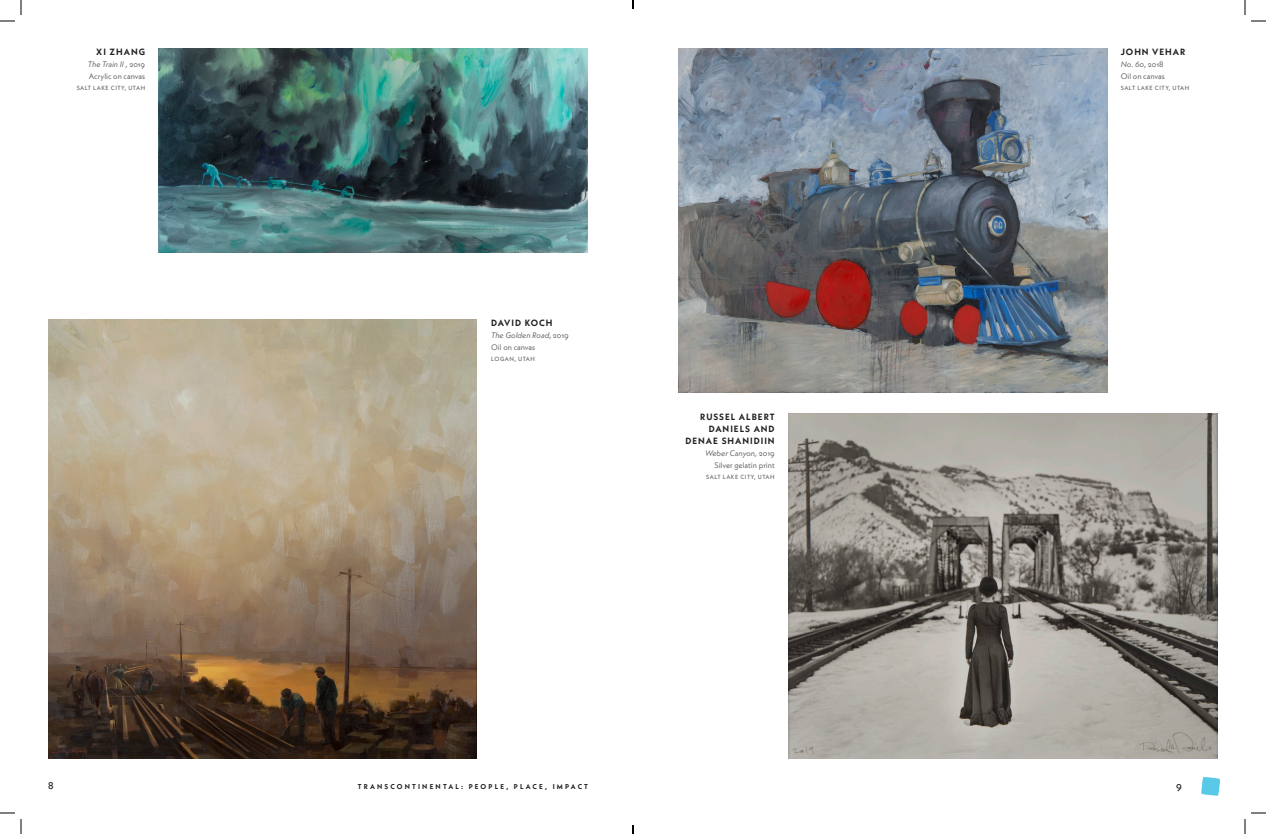
<style>
.page{position:relative;width:1266px;height:834px;background:#fff}
.page>*{position:absolute;margin:0;border:0;box-sizing:border-box;transform-origin:0 0}
.t1{font:500 10px "Neue Kabel";color:#231f20}
.t2{font:700 9px/12px "Neue Kabel";letter-spacing:.11em;color:#231f20;text-align:right}
.t3{font:italic 8px "Neue Kabel";color:#6c6d70}
.t4{font:8px "Neue Kabel";color:#6c6d70}
.t5{font:700 7px "Neue Kabel";letter-spacing:.31em;color:#231f20}
.t6{font:500 6px "Neue Kabel";letter-spacing:.085em;color:#6c6d70}
.s1{font-style:normal}
</style>
<div class="page">
<div style="left:1201px;top:777px;width:19px;height:19px;background:#59c9e7;border-radius:2px"></div>
<img style="left:159px;top:48px;width:429px;height:205px">
<img style="left:48px;top:319px;width:429px;height:440px">
<img style="left:678px;top:48px;width:429px;height:345px">
<img style="left:789px;top:413px;width:429px;height:346px">
<svg style="left:0;top:0;width:22px;height:22px"></svg>
<svg style="left:0;top:812px;width:22px;height:22px"></svg>
<svg style="left:1244px;top:0;width:22px;height:22px"></svg>
<svg style="left:1244px;top:812px;width:22px;height:22px"></svg>
<svg style="left:632px;top:0;width:2px;height:9px"></svg>
<svg style="left:632px;top:825px;width:2px;height:9px"></svg>
<p class="t2" style="left:96px;top:46px;width:50px">XI ZHANG</p>
<p class="t3" style="left:88px;top:59px;width:59px">The Train II , <span class="s1">2019</span></p>
<p class="t4" style="left:89px;top:71px;width:58px">Acrylic on canvas</p>
<p class="t6" style="left:77px;top:84px;width:70px">SALT LAKE CITY, UTAH</p>
<p class="t2" style="left:491px;top:317px;width:63px">DAVID KOCH</p>
<p class="t3" style="left:491px;top:330px;width:79px">The Golden Road<span class="s1">, 2019</span></p>
<p class="t4" style="left:491px;top:342px;width:46px">Oil on canvas</p>
<p class="t6" style="left:491px;top:355px;width:45px">LOGAN, UTAH</p>
<p class="t2" style="left:685px;top:411px;width:91px">RUSSEL ALBERT<br>DANIELS AND<br>DENAE SHANIDIIN</p>
<p class="t3" style="left:705px;top:448px;width:71px">Weber Canyon, <span class="s1">2019</span></p>
<p class="t4" style="left:714px;top:460px;width:62px">Silver gelatin print</p>
<p class="t6" style="left:706px;top:473px;width:70px">SALT LAKE CITY, UTAH</p>
<p class="t2" style="left:1121px;top:46px;width:66px">JOHN VEHAR</p>
<p class="t3" style="left:1121px;top:59px;width:44px">No. 60<span class="s1">, 2018</span></p>
<p class="t4" style="left:1121px;top:71px;width:46px">Oil on canvas</p>
<p class="t6" style="left:1121px;top:84px;width:70px">SALT LAKE CITY, UTAH</p>
<p class="t1" style="left:48px;top:779px;width:7px">8</p>
<p class="t5" style="left:358px;top:782px;width:232px">TRANSCONTINENTAL: PEOPLE, PLACE, IMPACT</p>
<p class="t1" style="left:1176px;top:779px;width:7px">9</p>
</div>
